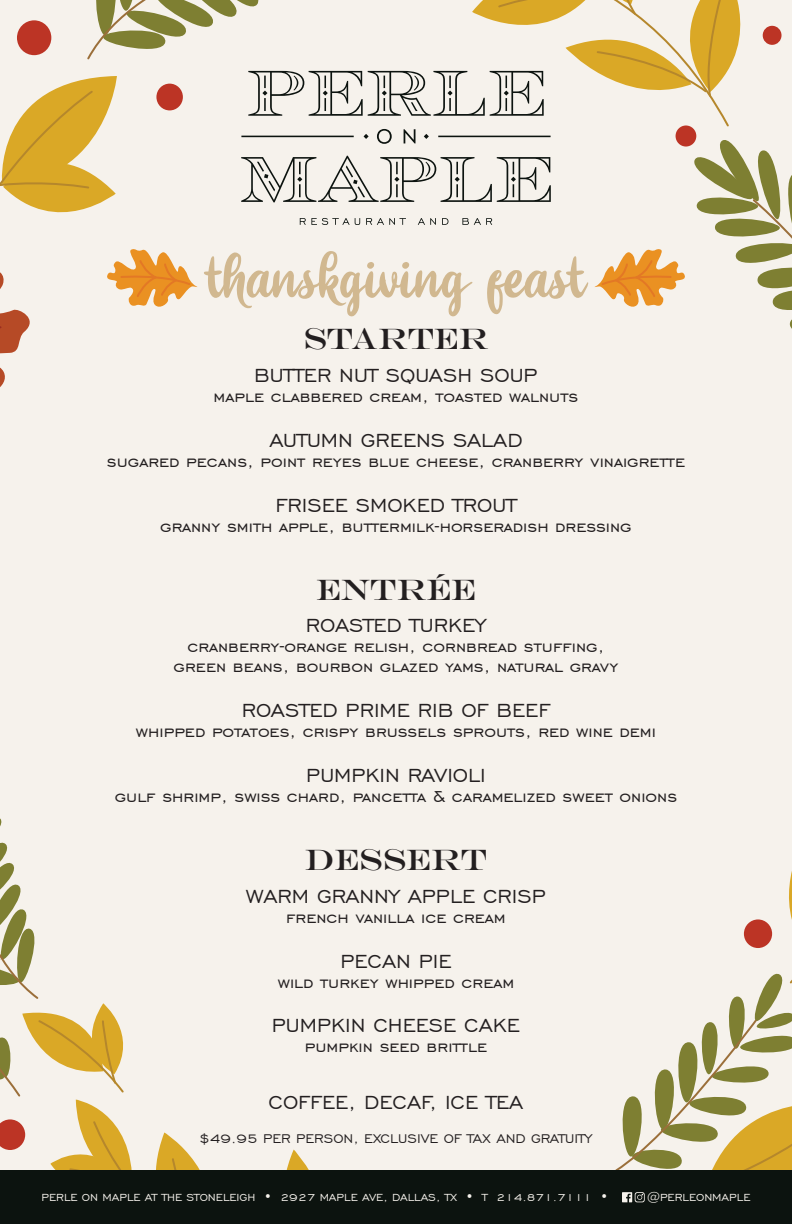
<style>
.page{position:relative;width:792px;height:1224px;background:#f6f2ec}
.page>*{position:absolute;margin:0;border:0;box-sizing:border-box;transform-origin:0 0}
.t1{font:60px "Shitoberry";color:#d1b890}
.t2{font:30px "Engravers";color:#231f20}
.t3{font:24px "Engravers Gothic BT";color:#231f20}
.t4{font:20px/20px "Engravers Gothic BT";color:#231f20;text-align:center}
.t5{font:16px "Engravers Gothic BT";color:#231f20}
.t6{font:13px "Engravers Gothic BT";color:#f6f2ec}
</style>
<div class="page">
<svg style="left:0;top:818px;width:309px;height:352px"></svg>
<div style="left:0;top:1170px;width:792px;height:54px;background:#0c130f"></div>
<svg style="left:615px;top:871px;width:177px;height:332px"></svg>
<svg style="left:0;top:0;width:792px;height:387px"></svg>
<h1 class="t1" style="left:209px;top:250px;width:380px">thanskgiving feast</h1>
<h2 class="t2" style="left:303px;top:321px;width:187px">STARTER</h2>
<p class="t3" style="left:254px;top:362px;width:285px">BUTTER NUT SQUASH SOUP</p>
<p class="t4" style="left:214px;top:386px;width:366px">maple clabbered cream, toasted walnuts</p>
<p class="t3" style="left:269px;top:427px;width:255px">AUTUMN GREENS SALAD</p>
<p class="t4" style="left:107px;top:451px;width:580px">sugared pecans, point reyes blue cheese, cranberry vinaigrette</p>
<p class="t3" style="left:276px;top:492px;width:242px">FRISEE SMOKED TROUT</p>
<p class="t4" style="left:160px;top:516px;width:473px">granny smith apple, buttermilk-horseradish dressing</p>
<h2 class="t2" style="left:316px;top:571px;width:161px">ENTRÉE</h2>
<p class="t3" style="left:306px;top:612px;width:182px">ROASTED TURKEY</p>
<p class="t4" style="left:174px;top:636px;width:446px">cranberry-orange relish, cornbread stuffing, green beans, bourbon glazed yams, natural gravy</p>
<p class="t3" style="left:242px;top:697px;width:310px">ROASTED PRIME RIB OF BEEF</p>
<p class="t4" style="left:136px;top:721px;width:522px">whipped potatoes, crispy brussels sprouts, red wine demi</p>
<p class="t3" style="left:306px;top:762px;width:181px">PUMPKIN RAVIOLI</p>
<p class="t4" style="left:115px;top:786px;width:564px">gulf shrimp, swiss chard, pancetta &amp; caramelized sweet onions</p>
<h2 class="t2" style="left:305px;top:842px;width:184px">DESSERT</h2>
<p class="t3" style="left:246px;top:883px;width:301px">WARM GRANNY APPLE CRISP</p>
<p class="t4" style="left:286px;top:907px;width:221px">french vanilla ice cream</p>
<p class="t3" style="left:340px;top:948px;width:113px">PECAN PIE</p>
<p class="t4" style="left:278px;top:972px;width:238px">wild turkey whipped cream</p>
<p class="t3" style="left:272px;top:1012px;width:250px">PUMPKIN CHEESE CAKE</p>
<p class="t4" style="left:305px;top:1036px;width:184px">pumpkin seed brittle</p>
<p class="t3" style="left:269px;top:1089px;width:256px">COFFEE, DECAF, ICE TEA</p>
<p class="t5" style="left:199px;top:1130px;width:394px">$49.95 PER PERSON, EXCLUSIVE OF TAX AND GRATUITY</p>
<p class="t6" style="left:42px;top:1190px;width:568px">PERLE ON MAPLE AT THE STONELEIGH • 2927 MAPLE AVE, DALLAS, TX • T 214.871.7111 •</p>
<p class="t6" style="left:647px;top:1190px;width:105px">@PERLEONMAPLE</p>
</div>
